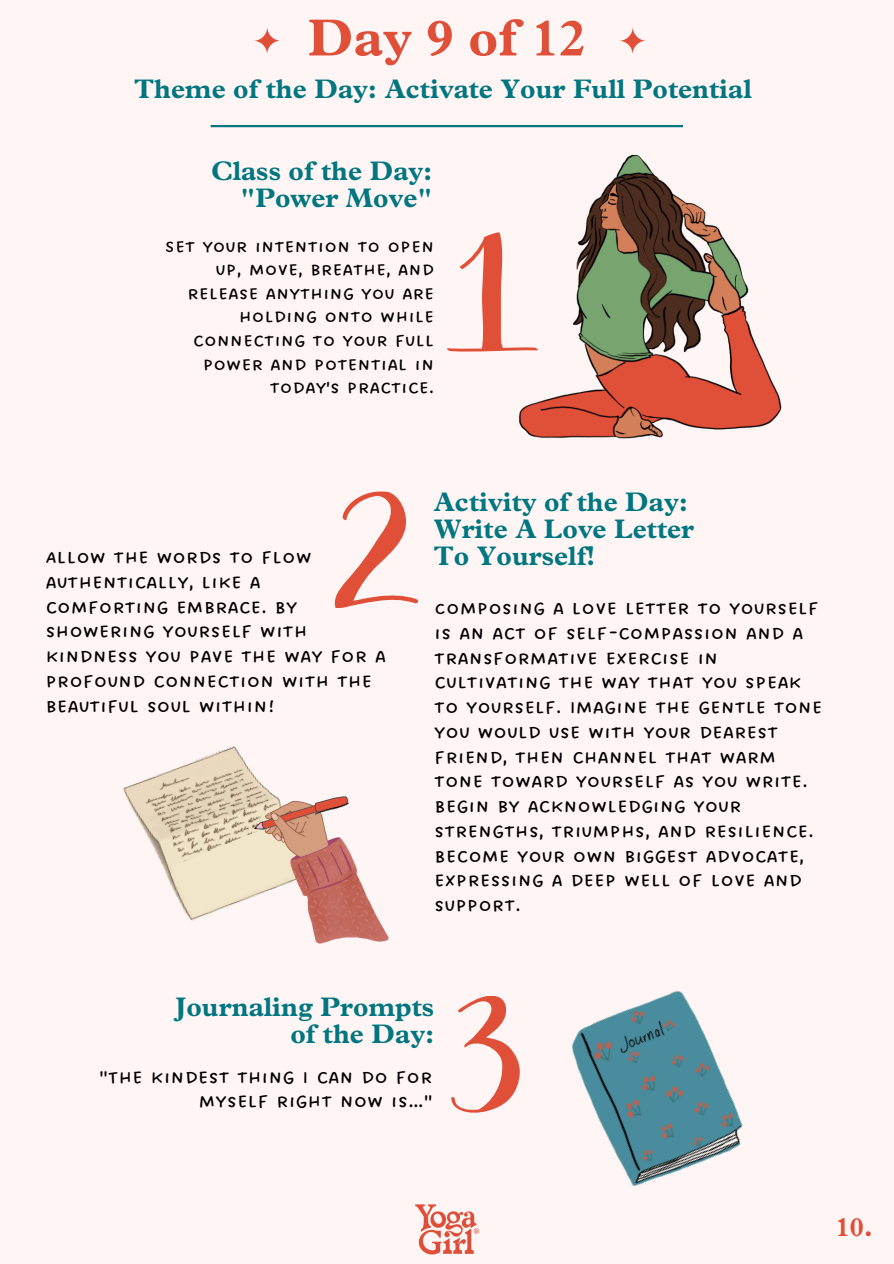
<style>
.page{position:relative;width:894px;height:1264px;background:#fff}
.page>*{position:absolute;margin:0;border:0;box-sizing:border-box;transform-origin:0 0}
.t1{font:700 52.5px "Plantin Std";color:#e04f38}
.t2{font:700 27px/27px "Plantin Std";color:#007681;text-align:right}
.t3{font:700 27px "Plantin Std";color:#e04f38}
.t4{font:25.5px/24.8px "DO All Caps Regular";color:#000}
.t5{font:24px/23.7px "DO All Caps Regular";color:#000;text-align:right}
</style>
<div class="page">
<div style="left:0;top:0;width:893px;height:1263px;background:#fff5f4"></div>
<svg style="left:334px;top:491px;width:84px;height:116px"></svg>
<img style="left:395px;top:125px;width:387px;height:314px">
<img style="left:131px;top:746px;width:258px;height:198px">
<img style="left:453px;top:990px;width:290px;height:197px">
<img style="left:415px;top:1174px;width:130px;height:81px">
<svg style="left:254px;top:27px;width:26px;height:27px"></svg>
<svg style="left:619px;top:27px;width:26px;height:27px"></svg>
<hr style="left:210px;top:125px;width:472px;height:2px;background:#007681">
<p class="t1" style="left:307px;top:19px;width:280px">Day 9 of 12</p>
<p class="t2" style="left:134px;top:80px;width:619px">Theme of the Day: Activate Your Full Potential</p>
<p class="t2" style="left:211px;top:161px;width:223px">Class of the Day: "Power Move"</p>
<p class="t5" style="left:165px;top:234px;width:271px">Set your intention to open up, move, breathe, and release anything you are holding onto while connecting to your full power and potential in today's practice.</p>
<h2 class="t4" style="left:45px;top:544px;width:342px">Allow the words to flow authentically, like a comforting embrace. By showering yourself with kindness you pave the way for a profound connection with the beautiful soul within!</h2>
<h2 class="t2" style="left:433px;top:492px;width:262px;text-align:left">Activity of the Day:<br>Write A Love Letter<br>To Yourself!</h2>
<p class="t4" style="left:434px;top:595px;width:389px">Composing a love letter to yourself is an act of self-compassion and a transformative exercise in cultivating the way that you speak to yourself. Imagine the gentle tone you would use with your dearest friend, then channel that warm tone toward yourself as you write.<br>Begin by acknowledging your strengths, triumphs, and resilience.<br>Become your own biggest advocate, expressing a deep well of love and support.</p>
<p class="t2" style="left:175px;top:996px;width:260px">Journaling Prompts of the Day:</p>
<h3 class="t4" style="left:99px;top:1063px;width:334px;text-align:right">"The kindest thing I can do for myself right now is…"</h3>
<h3 class="t3" style="left:835px;top:1216px;width:39px">10.</h3>
</div>
